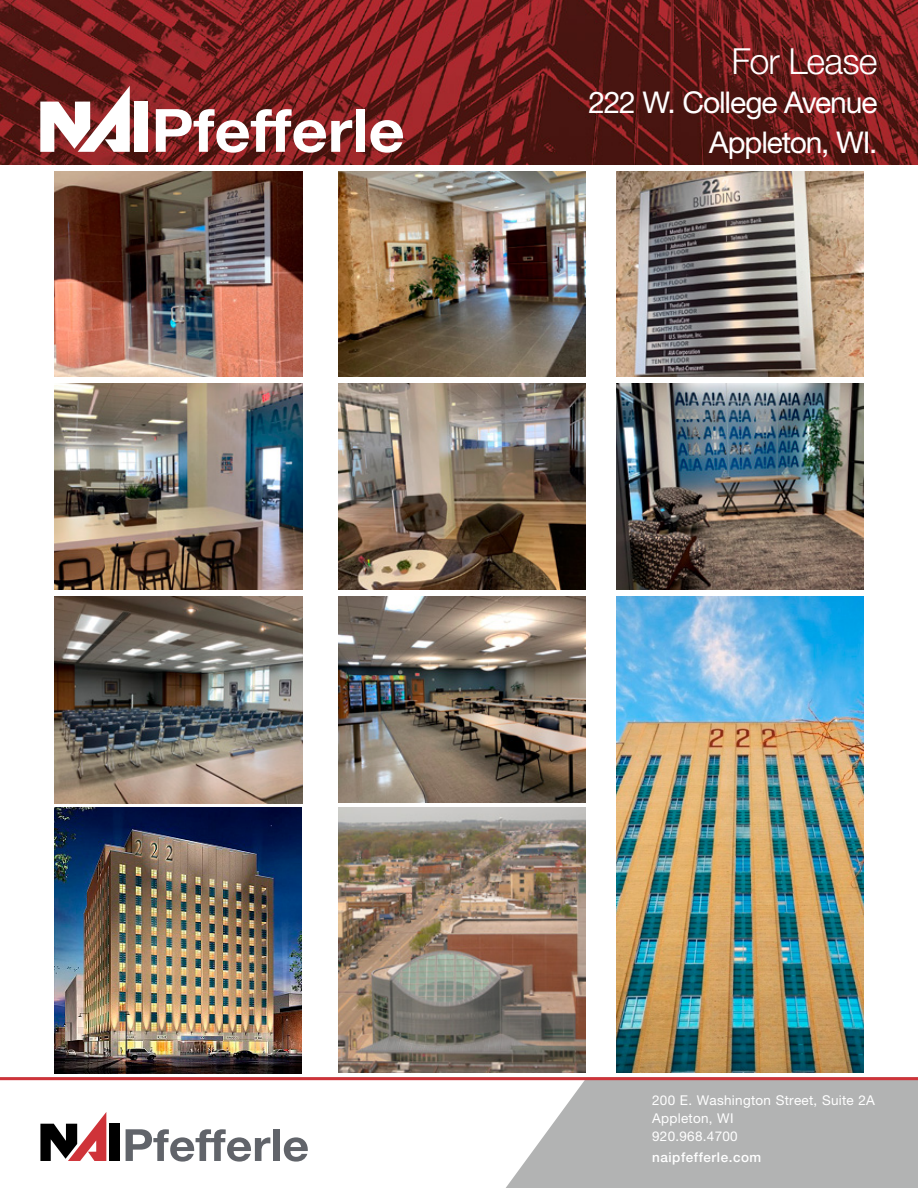
<style>
.page{position:relative;width:918px;height:1188px;background:#fff}
.page>*{position:absolute;margin:0;border:0;box-sizing:border-box;transform-origin:0 0}
.t1{font:300 36px "Helvetica Neue LT Std";letter-spacing:-.025em;color:#fff}
.t2{font:30px/39.5px "Helvetica Neue LT Std";letter-spacing:-.035em;color:#fff;text-align:right}
.t3{font:13.5px/18px "Helvetica Neue LT Std";letter-spacing:.02em;color:#fff}
.t4{font:500 13.5px "Helvetica Neue LT Std";letter-spacing:.04em;color:#fff}
</style>
<div class="page">
<div style="left:0;top:1078px;width:918px;height:110px;background:#b2b3b3"></div>
<svg style="left:0;top:1080px;width:586px;height:108px;background:#f8f7f7"></svg>
<hr style="left:0;top:1077px;width:918px;height:3px;background:#cf3339">
<div style="left:110px;top:1124px;width:10px;height:37px;background:#000"></div>
<svg style="left:40px;top:1112px;width:66px;height:49px;background:#a57f80"></svg>
<svg style="left:126px;top:1129px;width:144px;height:33px;background:#b7b9bb"></svg>
<div style="left:273px;top:1129px;width:7px;height:32px;background:#61646a"></div>
<svg style="left:284px;top:1137px;width:24px;height:25px"></svg>
<img style="left:0;top:0;width:918px;height:165px">
<div style="left:134px;top:102px;width:14px;height:50px;background:#fff"></div>
<svg style="left:40px;top:86px;width:90px;height:66px"></svg>
<svg style="left:156px;top:109px;width:196px;height:44px"></svg>
<div style="left:356px;top:109px;width:9px;height:43px;background:#fff"></div>
<svg style="left:370px;top:120px;width:33px;height:33px"></svg>
<img style="left:55px;top:172px;width:247px;height:205px">
<img style="left:55px;top:384px;width:247px;height:205px">
<img style="left:55px;top:596px;width:247px;height:207px">
<img style="left:338px;top:171px;width:248px;height:206px">
<img style="left:338px;top:384px;width:248px;height:205px">
<img style="left:338px;top:596px;width:248px;height:207px">
<img style="left:617px;top:171px;width:247px;height:206px">
<img style="left:617px;top:384px;width:247px;height:205px">
<img style="left:617px;top:596px;width:247px;height:476px">
<img style="left:54px;top:807px;width:248px;height:266px">
<img style="left:338px;top:807px;width:248px;height:265px">
<h1 class="t1" style="left:731px;top:39px;width:148px">For Lease</h1>
<h2 class="t2" style="left:588px;top:82px;width:291px">222 W. College Avenue<br>Appleton, WI.</h2>
<p class="t3" style="left:652px;top:1091px;width:224px">200 E. Washington Street, Suite 2A<br>Appleton, WI<br>920.968.4700</p>
<p class="t4" style="left:652px;top:1149px;width:111px">naipfefferle.com</p>
</div>
